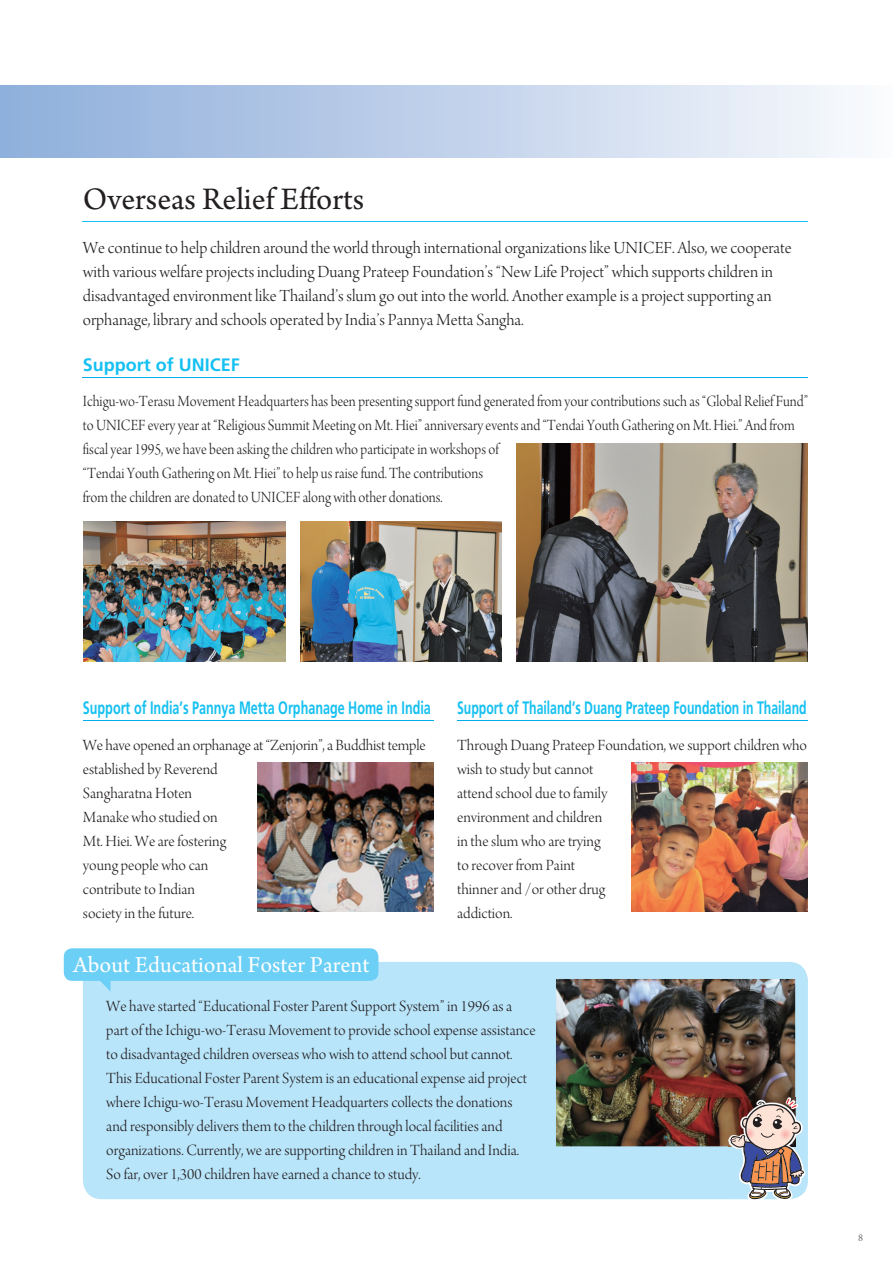
<style>
.page{position:relative;width:893px;height:1263px;background:#fff}
.page>*{position:absolute;margin:0;border:0;box-sizing:border-box;transform-origin:0 0}
.t1{font:33px "Arno Pro";color:#231f20}
.t2{font:24px "Arno Pro";color:#fff}
.t3{font:18px/24px "Arno Pro Light Display";color:#231f20}
.t4{font:700 18px "Frutiger LT Std";color:#15c0f2;scale:.68 1}
.t5{font:700 18px "Frutiger LT Std";color:#15c0f2;scale:.7 1}
.t6{font:700 18px "Frutiger LT Std";color:#15c0f2}
.t7{font:16.5px/24px "Arno Pro Light Display";color:#231f20}
.t8{font:16.5px/24px "Arno Pro Light Display";color:#231f20;scale:.92 1}
.t9{font:10.5px "Minion Pro";color:#6c6d70}
</style>
<div class="page">
<div style="left:0;top:85px;width:893px;height:72px;background:linear-gradient(to right,#8daddb,#f8f9fc)"></div>
<hr style="left:83px;top:221px;width:725px;height:1px;background:#15c0f2">
<hr style="left:83px;top:377px;width:725px;height:1px;background:#00aeef">
<hr style="left:83px;top:720px;width:351px;height:1px;background:#00aeef">
<hr style="left:457px;top:720px;width:351px;height:1px;background:#00aeef">
<div style="left:83px;top:962px;width:725px;height:237px;background:#b9e5fa;border-radius:19px"></div>
<img style="left:257px;top:762px;width:177px;height:149px">
<img style="left:631px;top:762px;width:177px;height:149px">
<img style="left:300px;top:521px;width:202px;height:140px">
<img style="left:84px;top:521px;width:202px;height:140px">
<img style="left:556px;top:979px;width:239px;height:167px">
<img style="left:729px;top:1199px;width:49px;height:1px">
<img style="left:729px;top:1097px;width:66px;height:49px">
<img style="left:730px;top:1099px;width:74px;height:100px">
<img style="left:516px;top:443px;width:292px;height:218px">
<svg style="left:64px;top:948px;width:314px;height:44px"></svg>
<p class="t1" style="left:83px;top:187px;width:283px">Overseas Relief Efforts</p>
<p class="t3" style="left:83px;top:237px;width:710px">We continue to help children around the world through international organizations like UNICEF. Also, we cooperate with various welfare projects including Duang Prateep Foundation’s “New Life Project” which supports children in disadvantaged environment like Thailand’s slum go out into the world. Another example is a project supporting an orphanage, library and schools operated by India’s Pannya Metta Sangha.</p>
<p class="t6" style="left:83px;top:358px;width:159px">Support of UNICEF</p>
<p class="t8" style="left:83px;top:390px;width:790px">Ichigu-wo-Terasu Movement Headquarters has been presenting support fund generated from your contributions such as “Global Relief Fund” to UNICEF every year at “Religious Summit Meeting on Mt. Hiei” anniversary events and “Tendai Youth Gathering on Mt. Hiei.” And from fiscal year 1995, we have been asking the children who participate in workshops of<br>“Tendai Youth Gathering on Mt. Hiei” to help us raise fund. The contributions<br>from the children are donated to UNICEF along with other donations.</p>
<p class="t5" style="left:83px;top:701px;width:499px">Support of India’s Pannya Metta Orphanage Home in India</p>
<p class="t4" style="left:457px;top:701px;width:516px">Support of Thailand’s Duang Prateep Foundation in Thailand</p>
<p class="t7" style="left:83px;top:735px;width:344px">We have opened an orphanage at “Zenjorin”, a Buddhist temple established by Reverend<br>Sangharatna Hoten<br>Manake who studied on<br>Mt. Hiei. We are fostering<br>young people who can<br>contribute to Indian<br>society in the future.</p>
<p class="t7" style="left:457px;top:735px;width:351px">Through Duang Prateep Foundation, we support children who wish to study but cannot<br>attend school due to family<br>environment and children<br>in the slum who are trying<br>to recover from Paint<br>thinner and /or other drug<br>addiction.</p>
<p class="t2" style="left:73px;top:955px;width:298px">About Educational Foster Parent</p>
<p class="t7" style="left:106px;top:995px;width:431px">We have started “Educational Foster Parent Support System” in 1996 as a part of the Ichigu-wo-Terasu Movement to provide school expense assistance to disadvantaged children overseas who wish to attend school but cannot.<br>This Educational Foster Parent System is an educational expense aid project where Ichigu-wo-Terasu Movement Headquarters collects the donations and responsibly delivers them to the children through local facilities and organizations. Currently, we are supporting children in Thailand and India.<br>So far, over 1,300 children have earned a chance to study.</p>
<p class="t9" style="left:858px;top:1231px;width:7px">8</p>
</div>
